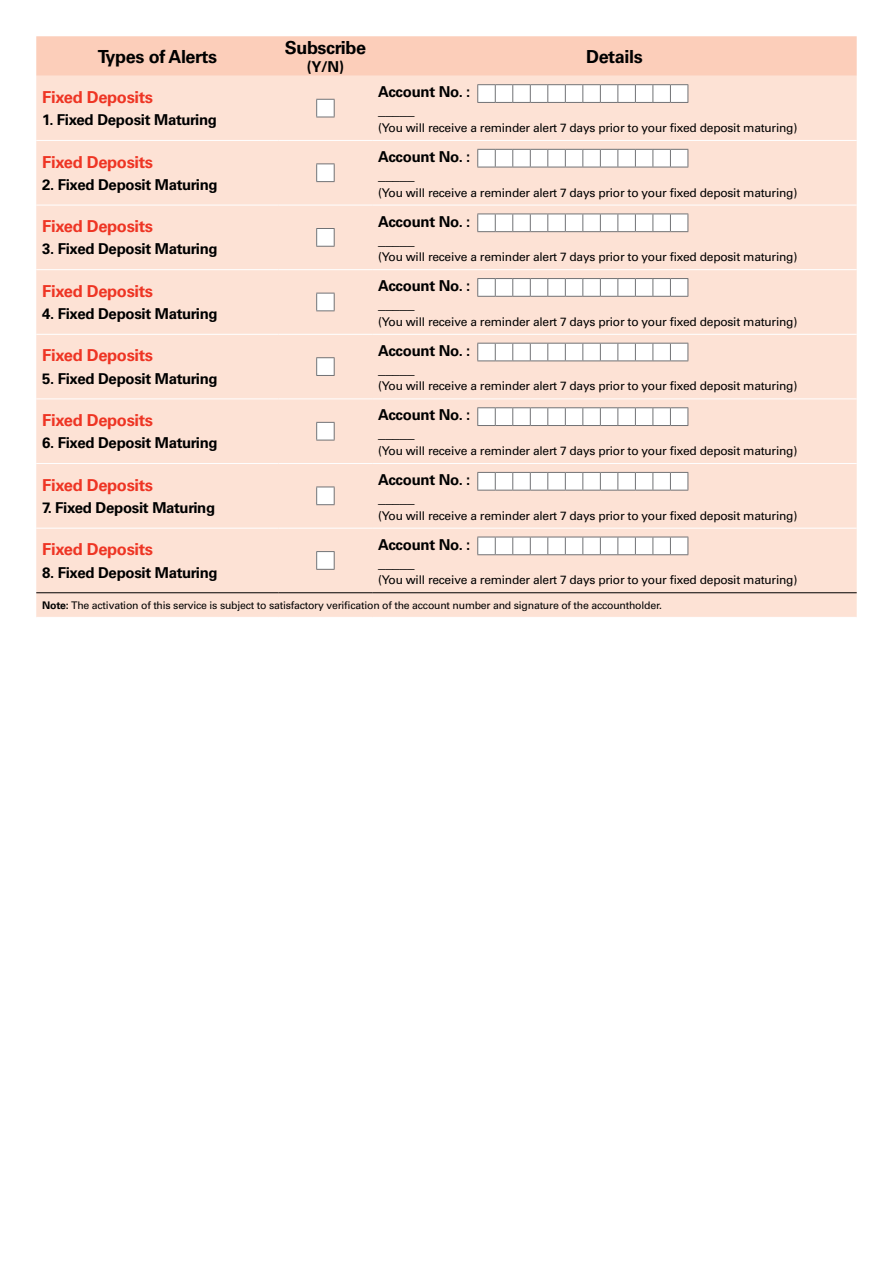
<style>
.page{position:relative;width:893px;height:1263px;background:#fff}
.page>*{position:absolute;margin:0;border:0;box-sizing:border-box;transform-origin:0 0}
.t1{font:700 18px "Univers LT Std";letter-spacing:-.02em;color:#000}
.t2{font:700 16.5px "Univers LT Std";letter-spacing:-.02em;color:#ee3524}
.t3{font:700 15px/18px "Univers LT Std";letter-spacing:-.02em;color:#000}
.t4{font:12px "Univers LT Std";letter-spacing:-.02em;color:#000}
.t5{font:10.5px "Univers LT Std";letter-spacing:-.02em;color:#000}
.s1{font-weight:700}
</style>
<div class="page">
<div style="left:36px;top:36px;width:821px;height:40px;background:#fcceba"></div>
<div style="left:36px;top:76px;width:821px;height:64px;background:#fde2d5"></div>
<div style="left:36px;top:141px;width:821px;height:64px;background:#fde2d5"></div>
<div style="left:36px;top:206px;width:821px;height:63px;background:#fde2d5"></div>
<div style="left:36px;top:270px;width:821px;height:64px;background:#fde2d5"></div>
<div style="left:36px;top:335px;width:821px;height:63px;background:#fde2d5"></div>
<div style="left:36px;top:399px;width:821px;height:64px;background:#fde2d5"></div>
<div style="left:36px;top:464px;width:821px;height:64px;background:#fde2d5"></div>
<div style="left:36px;top:529px;width:821px;height:88px;background:#fde2d5"></div>
<hr style="left:36px;top:592px;width:243px;height:1px;background:#000">
<hr style="left:279px;top:592px;width:93px;height:1px;background:#000">
<hr style="left:372px;top:592px;width:485px;height:1px;background:#000">
<svg style="left:316px;top:99px;width:19px;height:19px"></svg>
<svg style="left:477px;top:84px;width:212px;height:19px"></svg>
<svg style="left:316px;top:163px;width:19px;height:19px"></svg>
<svg style="left:477px;top:149px;width:212px;height:19px"></svg>
<svg style="left:316px;top:228px;width:19px;height:19px"></svg>
<svg style="left:477px;top:214px;width:212px;height:18px"></svg>
<svg style="left:316px;top:293px;width:19px;height:18px"></svg>
<svg style="left:477px;top:278px;width:212px;height:19px"></svg>
<svg style="left:316px;top:357px;width:19px;height:19px"></svg>
<svg style="left:477px;top:343px;width:212px;height:18px"></svg>
<svg style="left:316px;top:422px;width:19px;height:19px"></svg>
<svg style="left:477px;top:407px;width:212px;height:19px"></svg>
<svg style="left:316px;top:487px;width:19px;height:18px"></svg>
<svg style="left:477px;top:472px;width:212px;height:19px"></svg>
<svg style="left:316px;top:551px;width:19px;height:19px"></svg>
<svg style="left:477px;top:537px;width:212px;height:18px"></svg>
<h1 class="t1" style="left:98px;top:46px;width:121px">Types of Alerts</h1>
<h2 class="t2" style="left:42px;top:87px;width:112px">Fixed Deposits</h2>
<p class="t3" style="left:42px;top:111px;width:176px">1. Fixed Deposit Maturing</p>
<h2 class="t2" style="left:42px;top:152px;width:112px">Fixed Deposits</h2>
<p class="t3" style="left:42px;top:176px;width:177px">2. Fixed Deposit Maturing</p>
<h2 class="t2" style="left:42px;top:217px;width:112px">Fixed Deposits</h2>
<p class="t3" style="left:42px;top:240px;width:177px">3. Fixed Deposit Maturing</p>
<h2 class="t2" style="left:42px;top:281px;width:112px">Fixed Deposits</h2>
<p class="t3" style="left:42px;top:305px;width:177px">4. Fixed Deposit Maturing</p>
<h2 class="t2" style="left:42px;top:346px;width:112px">Fixed Deposits</h2>
<p class="t3" style="left:42px;top:369px;width:177px">5. Fixed Deposit Maturing</p>
<h2 class="t2" style="left:42px;top:411px;width:112px">Fixed Deposits</h2>
<p class="t3" style="left:42px;top:434px;width:177px">6. Fixed Deposit Maturing</p>
<h2 class="t2" style="left:42px;top:475px;width:112px">Fixed Deposits</h2>
<p class="t3" style="left:42px;top:499px;width:174px">7. Fixed Deposit Maturing</p>
<h1 class="t1" style="left:285px;top:37px;width:83px">Subscribe</h1>
<p class="t3" style="left:307px;top:57px;width:39px">(Y/N)</p>
<h1 class="t1" style="left:586px;top:46px;width:58px">Details</h1>
<p class="t3" style="left:378px;top:83px;width:94px">Account No. : _____</p>
<p class="t4" style="left:378px;top:121px;width:421px">(You will receive a reminder alert 7 days prior to your fixed deposit maturing)</p>
<p class="t3" style="left:378px;top:148px;width:94px">Account No. : _____</p>
<p class="t4" style="left:378px;top:185px;width:421px">(You will receive a reminder alert 7 days prior to your fixed deposit maturing)</p>
<p class="t3" style="left:378px;top:212px;width:94px">Account No. : _____</p>
<p class="t4" style="left:378px;top:250px;width:421px">(You will receive a reminder alert 7 days prior to your fixed deposit maturing)</p>
<p class="t3" style="left:378px;top:277px;width:94px">Account No. : _____</p>
<p class="t4" style="left:378px;top:314px;width:421px">(You will receive a reminder alert 7 days prior to your fixed deposit maturing)</p>
<p class="t3" style="left:378px;top:342px;width:94px">Account No. : _____</p>
<p class="t4" style="left:378px;top:379px;width:421px">(You will receive a reminder alert 7 days prior to your fixed deposit maturing)</p>
<p class="t3" style="left:378px;top:406px;width:94px">Account No. : _____</p>
<p class="t4" style="left:378px;top:444px;width:421px">(You will receive a reminder alert 7 days prior to your fixed deposit maturing)</p>
<p class="t3" style="left:378px;top:471px;width:94px">Account No. : _____</p>
<p class="t4" style="left:378px;top:508px;width:421px">(You will receive a reminder alert 7 days prior to your fixed deposit maturing)</p>
<p class="t3" style="left:378px;top:536px;width:94px">Account No. : _____</p>
<p class="t4" style="left:378px;top:573px;width:421px">(You will receive a reminder alert 7 days prior to your fixed deposit maturing)</p>
<p class="t5" style="left:42px;top:599px;width:621px"><span class="s1">Note:</span> The activation of this service is subject to satisfactory verification of the account number and signature of the accountholder.</p>
<h2 class="t2" style="left:42px;top:540px;width:112px">Fixed Deposits</h2>
<p class="t3" style="left:42px;top:563px;width:177px">8. Fixed Deposit Maturing</p>
</div>
